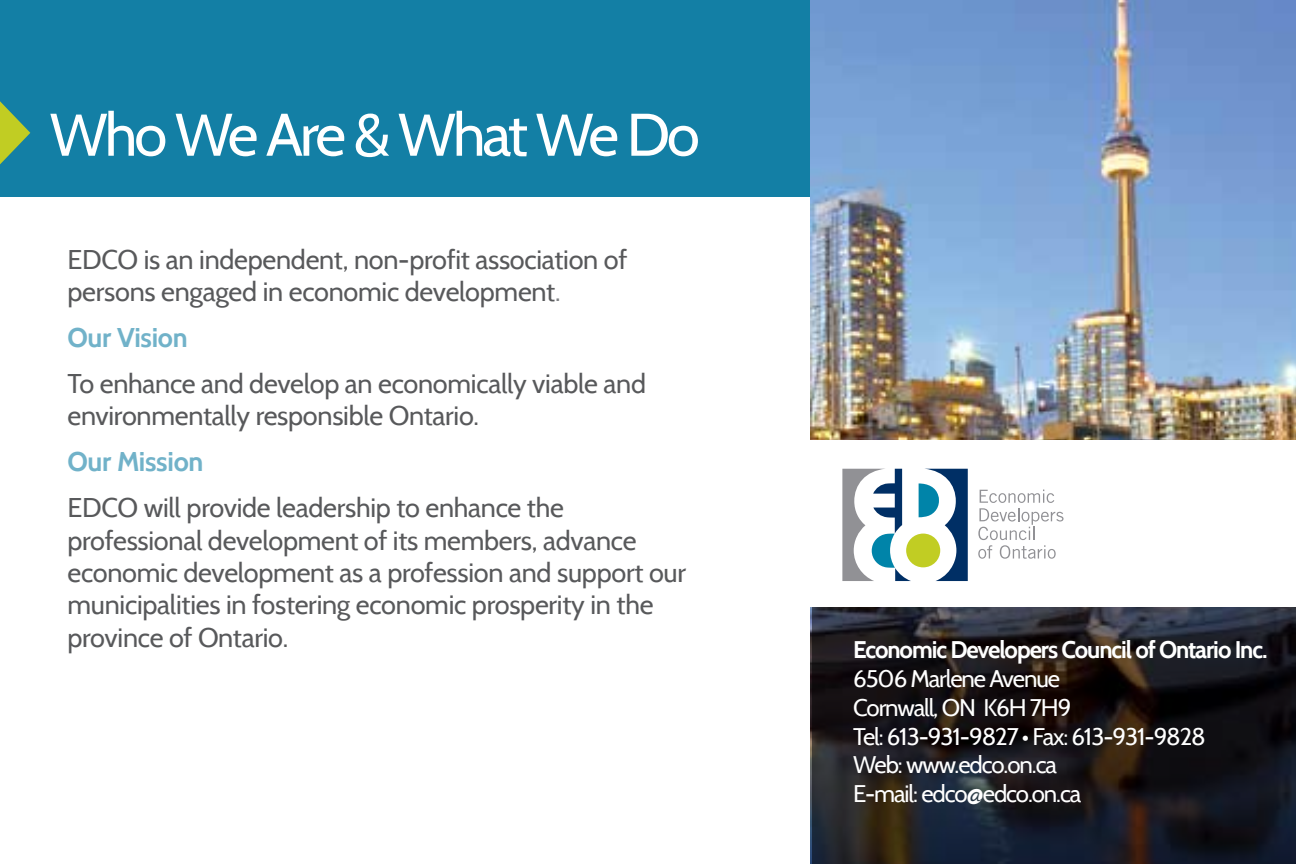
<style>
.page{position:relative;width:1296px;height:864px;background:#fff}
.page>*{position:absolute;margin:0;border:0;box-sizing:border-box;transform-origin:0 0}
.t1{font:60px "Cabin";letter-spacing:-.055em;color:#fff}
.t2{font:27px/32.4px "Cabin";letter-spacing:-.01em;color:#58595b}
.t3{font:700 27px "Cabin";letter-spacing:-.01em;color:#71b2c9}
.t4{font:24px/28.8px "Cabin";letter-spacing:-.045em;color:#fff}
.t5{font:700 24px "Cabin";letter-spacing:-.045em;color:#fff}
.s1{color:#808285}
</style>
<div class="page">
<div style="left:0;top:0;width:1296px;height:197px;background:#137fa5"></div>
<img style="left:811px;top:0;width:485px;height:864px">
<svg style="left:812px;top:607px;width:484px;height:257px;background:#1c1a1f"></svg>
<div style="left:802px;top:441px;width:494px;height:166px;background:#fff"></div>
<svg style="left:978px;top:490px;width:86px;height:69px"></svg>
<svg style="left:1048px;top:549px;width:8px;height:10px"></svg>
<div style="left:1049px;top:550px;width:5px;height:8px;background:#fff;border-radius:50%"></div>
<svg style="left:842px;top:469px;width:69px;height:112px"></svg>
<div style="left:906px;top:534px;width:34px;height:33px;background:#c1cd23;border-radius:50%"></div>
<svg style="left:919px;top:469px;width:49px;height:112px"></svg>
<svg style="left:0;top:101px;width:30px;height:63px"></svg>
<h1 class="t1" style="left:50px;top:98px;width:652px">Who We Are &amp; What We Do</h1>
<p class="t2" style="left:68px;top:243px;width:561px">EDCO is an independent, non-profit association of persons engaged in economic development<span class="s1">.</span></p>
<p class="t3" style="left:68px;top:321px;width:122px">Our Vision</p>
<p class="t2" style="left:68px;top:367px;width:580px">To enhance and develop an economically viable and environmentally responsible Ontario.</p>
<p class="t3" style="left:68px;top:446px;width:137px">Our Mission</p>
<p class="t2" style="left:68px;top:491px;width:620px">EDCO will provide leadership to enhance the professional development of its members, advance economic development as a profession and support our municipalities in fostering economic prosperity in the province of Ontario.</p>
<p class="t5" style="left:853px;top:635px;width:416px">Economic Developers Council of Ontario Inc.</p>
<p class="t4" style="left:853px;top:664px;width:354px">6506 Marlene Avenue<br>Cornwall, ON K6H 7H9<br>Tel: 613-931-9827 • Fax: 613-931-9828<br>Web: www.edco.on.ca<br>E-mail: edco@edco.on.ca</p>
</div>
